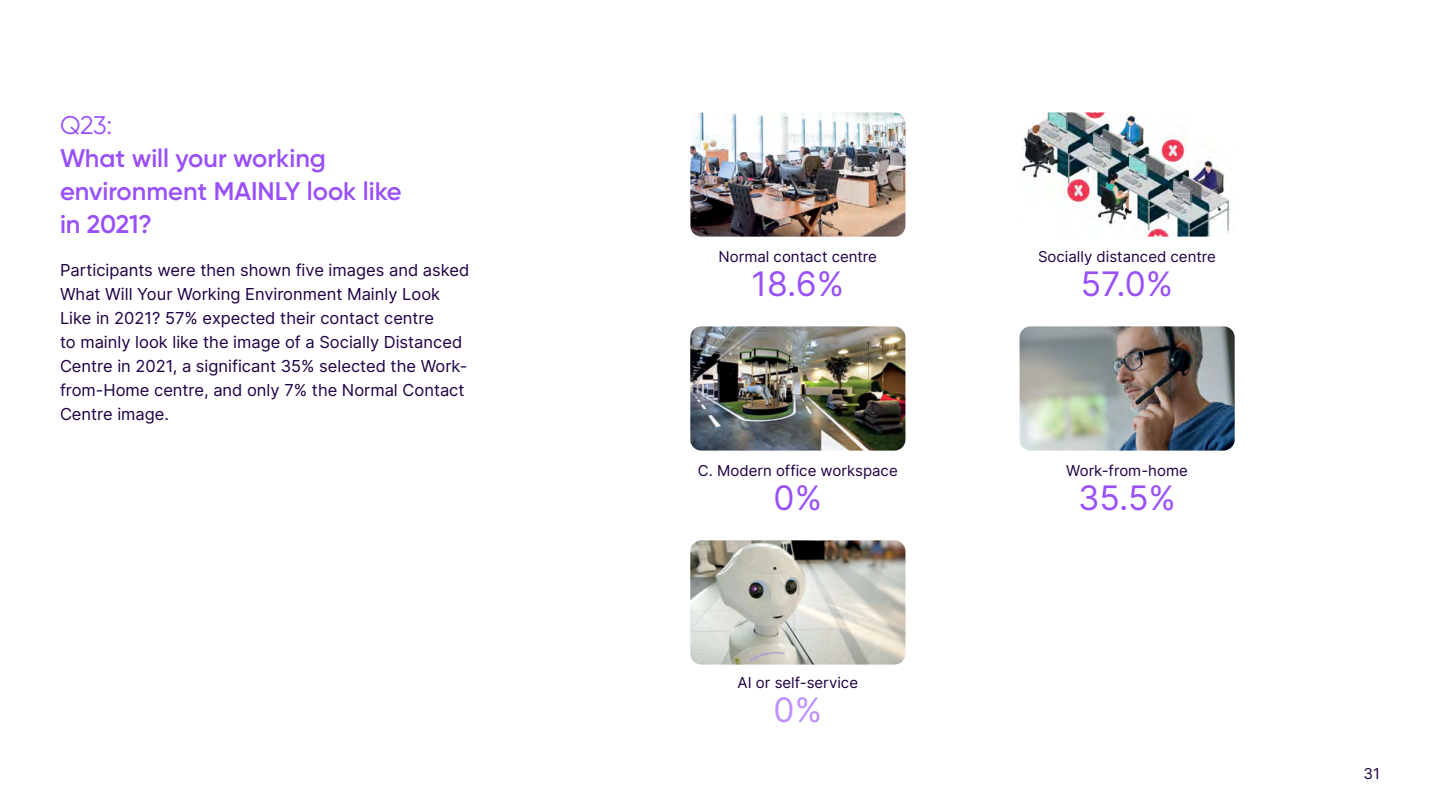
<style>
.page{position:relative;width:1440px;height:810px;background:#fff}
.page>*{position:absolute;margin:0;border:0;box-sizing:border-box;transform-origin:0 0}
.t1{font:33.75px "Inter";color:#994ffa}
.t2{font:33.75px "Inter";color:#bf91fc}
.t3{font:600 25.5px/33px "Gilroy";color:#994ffa}
.t4{font:25.5px "Gilroy";color:#994ffa}
.t5{font:16.5px/24px "Inter";color:#1e0044}
.t6{font:15px "Inter";color:#1e0044}
</style>
<div class="page">
<img style="left:690px;top:112px;width:215px;height:125px">
<img style="left:690px;top:326px;width:215px;height:125px">
<img style="left:690px;top:540px;width:215px;height:125px">
<img style="left:1020px;top:326px;width:215px;height:125px">
<img style="left:1022px;top:112px;width:208px;height:125px">
<h2 class="t4" style="left:60px;top:109px;width:54px">Q23:</h2>
<h2 class="t3" style="left:60px;top:141px;width:343px">What will your working environment MAINLY look like in 2021?</h2>
<p class="t5" style="left:60px;top:258px;width:411px">Participants were then shown five images and asked What Will Your Working Environment Mainly Look Like in 2021? 57% expected their contact centre<br>to mainly look like the image of a Socially Distanced Centre in 2021, a significant 35% selected the Work&shy;from-Home centre, and only 7% the Normal Contact Centre image.</p>
<p class="t6" style="left:719px;top:246px;width:160px">Normal contact centre</p>
<h1 class="t1" style="left:752px;top:260px;width:94px">18.6%</h1>
<p class="t6" style="left:698px;top:459px;width:201px">C. Modern office workspace</p>
<h1 class="t1" style="left:774px;top:473px;width:50px">0%</h1>
<p class="t6" style="left:738px;top:671px;width:122px">AI or self-service</p>
<h1 class="t2" style="left:774px;top:685px;width:50px">0%</h1>
<p class="t6" style="left:1038px;top:246px;width:179px">Socially distanced centre</p>
<h1 class="t1" style="left:1081px;top:260px;width:94px">57.0%</h1>
<p class="t6" style="left:1066px;top:459px;width:123px">Work-from-home</p>
<h1 class="t1" style="left:1078px;top:473px;width:99px">35.5%</h1>
<p class="t6" style="left:1363px;top:763px;width:18px">31</p>
</div>
